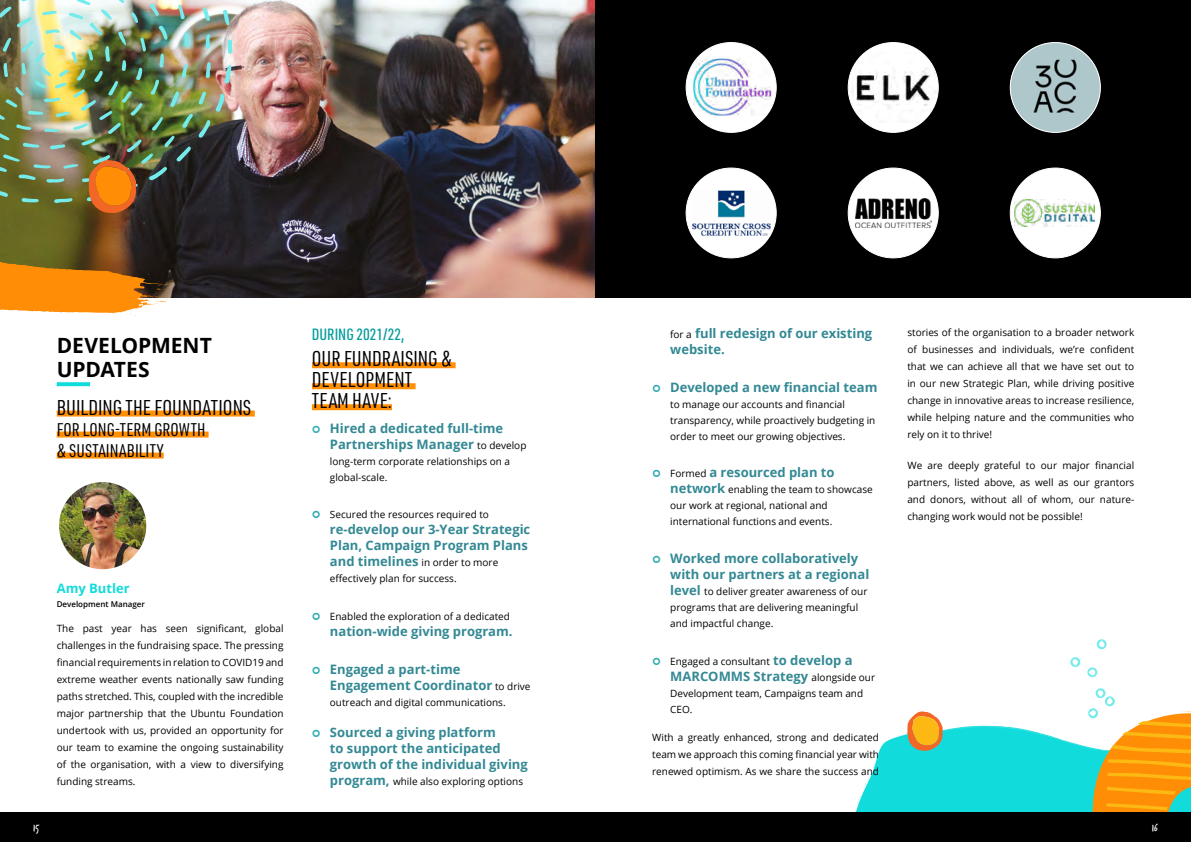
<style>
.page{position:relative;width:1191px;height:842px;background:#fff}
.page>*{position:absolute;margin:0;border:0;box-sizing:border-box;transform-origin:0 0}
.t1{font:21px/21px "URWDIN Cond";color:#000}
.t2{font:700 21px/24px "Open Sans";letter-spacing:-.005em;color:#000}
.t3{font:18px/21px "URWDIN Cond";color:#000}
.t4{font:500 16px "URWDIN Cond";color:#049d9d}
.t5{font:700 13px/16px "Open Sans";color:#338994}
.t6{font:700 13px "Open Sans";color:#12dbdb}
.t7{font:11px "Trash Hand";color:#fff}
.t8{font:10px/17px "Open Sans";color:#000}
.t9{font:600 8px "Open Sans";color:#000}
.s1{font-weight:400;font-size:10px;color:#000}
.s2{font-weight:700;font-size:13px;color:#338994}
</style>
<div class="page">
<img style="left:0;top:0;width:595px;height:298px">
<div style="left:595px;top:0;width:596px;height:298px;background:#000"></div>
<svg style="left:1087px;top:667px;width:10px;height:10px"></svg>
<svg style="left:1096px;top:639px;width:10px;height:10px"></svg>
<svg style="left:1070px;top:657px;width:10px;height:10px"></svg>
<svg style="left:855px;top:688px;width:336px;height:124px"></svg>
<div style="left:686px;top:43px;width:90px;height:89px;background:#fff;border-radius:50%"></div>
<img style="left:693px;top:59px;width:78px;height:57px">
<div style="left:848px;top:43px;width:90px;height:89px;background:#fff;border-radius:50%"></div>
<img style="left:849px;top:52px;width:89px;height:71px">
<img style="left:1010px;top:43px;width:90px;height:89px;border-radius:45px">
<div style="left:686px;top:168px;width:90px;height:90px;background:#fff;border-radius:50%"></div>
<img style="left:692px;top:190px;width:78px;height:46px">
<div style="left:848px;top:168px;width:90px;height:90px;background:#fff;border-radius:50%"></div>
<img style="left:855px;top:199px;width:76px;height:28px">
<div style="left:1010px;top:168px;width:90px;height:90px;background:#fff;border-radius:50%"></div>
<img style="left:1014px;top:199px;width:80px;height:28px">
<svg style="left:57px;top:382px;width:33px;height:4px"></svg>
<div style="left:57px;top:410px;width:198px;height:6px;background:#ff8f05"></div>
<div style="left:57px;top:431px;width:152px;height:6px;background:#ff8f05"></div>
<div style="left:57px;top:452px;width:107px;height:6px;background:#ff8f05"></div>
<div style="left:312px;top:362px;width:143px;height:6px;background:#ff8f05"></div>
<div style="left:312px;top:383px;width:103px;height:6px;background:#ff8f05"></div>
<div style="left:312px;top:404px;width:80px;height:6px;background:#ff8f05"></div>
<img style="left:58px;top:481px;width:89px;height:89px;border-radius:45px">
<div style="left:57px;top:480px;width:92px;height:92px;border:2px solid #fff;border-radius:50%"></div>
<div style="left:595px;top:812px;width:596px;height:30px;background:#000"></div>
<div style="left:0;top:812px;width:595px;height:30px;background:#000"></div>
<img style="left:0;top:0;width:233px;height:213px">
<svg style="left:0;top:252px;width:172px;height:64px;background:#c17e28"></svg>
<h1 class="t2" style="left:57px;top:335px;width:157px">DEVELOPMENT<br>UPDATES</h1>
<h1 class="t1" style="left:57px;top:397px;width:196px">BUILDING THE FOUNDATIONS</h1>
<h2 class="t3" style="left:57px;top:419px;width:150px">FOR LONG-TERM GROWTH &amp; SUSTAINABILITY</h2>
<h3 class="t6" style="left:57px;top:583px;width:74px">Amy Butler</h3>
<p class="t9" style="left:57px;top:598px;width:90px">Development Manager</p>
<p class="t8" style="left:57px;top:620px;width:228px;text-align:justify">The past year has seen significant, global challenges in the fundraising space. The pressing financial requirements in relation to COVID19 and extreme weather events nationally saw funding paths stretched. This, coupled with the incredible major partnership that the Ubuntu Foundation undertook with us, provided an opportunity for our team to examine the ongoing sustainability of the organisation, with a view to diversifying funding streams.</p>
<h3 class="t4" style="left:312px;top:328px;width:94px">DURING 2021/22,</h3>
<h1 class="t1" style="left:312px;top:348px;width:142px">OUR FUNDRAISING &amp;<br>DEVELOPMENT<br>TEAM HAVE:</h1>
<h3 class="t5" style="left:330px;top:421px;width:198px">Hired a dedicated full-time<br>Partnerships Manager <span class="s1">to develop</span></h3>
<p class="t8" style="left:330px;top:454px;width:181px;line-height:16px">long-term corporate relationships on a global-scale.</p>
<p class="t8" style="left:330px;top:507px;width:160px">Secured the resources required to</p>
<h3 class="t5" style="left:330px;top:523px;width:202px">re-develop our 3-Year Strategic<br>Plan, Campaign Program Plans</h3>
<p class="t8" style="left:330px;top:556px;width:170px;line-height:16px"><span class="s2">and timelines</span> in order to more effectively plan for success.</p>
<p class="t8" style="left:330px;top:609px;width:181px">Enabled the exploration of a dedicated</p>
<h3 class="t5" style="left:330px;top:624px;width:184px">nation-wide giving program.</h3>
<h3 class="t5" style="left:330px;top:662px;width:202px">Engaged a part-time<br>Engagement Coordinator <span class="s1">to drive</span></h3>
<p class="t8" style="left:330px;top:694px;width:177px">outreach and digital communications.</p>
<h3 class="t5" style="left:330px;top:726px;width:199px">Sourced a giving platform<br>to support the anticipated growth of the individual giving</h3>
<p class="t8" style="left:330px;top:774px;width:195px"><span class="s2">program,</span> while also exploring options</p>
<h3 class="t5" style="left:670px;top:327px;width:203px"><span class="s1">for a</span> full redesign of our existing website.</h3>
<h3 class="t5" style="left:670px;top:379px;width:209px">Developed a new financial team</h3>
<p class="t8" style="left:670px;top:396px;width:207px;line-height:16px">to manage our accounts and financial transparency, while proactively budgeting in order to meet our growing objectives.</p>
<h3 class="t5" style="left:670px;top:466px;width:166px"><span class="s1">Formed</span> a resourced plan to</h3>
<p class="t8" style="left:670px;top:483px;width:204px;line-height:16px"><span class="s2">network</span> enabling the team to showcase our work at regional, national and international functions and events.</p>
<h3 class="t5" style="left:670px;top:552px;width:201px">Worked more collaboratively with our partners at a regional</h3>
<p class="t8" style="left:670px;top:584px;width:199px;line-height:16px"><span class="s2">level</span> to deliver greater awareness of our programs that are delivering meaningful and impactful change.</p>
<p class="t8" style="left:670px;top:654px;width:184px">Engaged a consultant <span class="s2">to develop a</span></p>
<h3 class="t5" style="left:670px;top:669px;width:206px">MARCOMMS Strategy <span class="s1">alongside our</span></h3>
<p class="t8" style="left:670px;top:686px;width:194px;line-height:16px">Development team, Campaigns team and<br>CEO.</p>
<p class="t8" style="left:652px;top:730px;width:228px;text-align:justify">With a greatly enhanced, strong and dedicated team we approach this coming financial year with renewed optimism. As we share the success and</p>
<p class="t8" style="left:907px;top:325px;width:228px;text-align:justify">stories of the organisation to a broader network of businesses and individuals, we’re confident that we can achieve all that we have set out to in our new Strategic Plan, while driving positive change in innovative areas to increase resilience, while helping nature and the communities who rely on it to thrive!</p>
<p class="t8" style="left:907px;top:457px;width:228px;text-align:justify">We are deeply grateful to our major financial partners, listed above, as well as our grantors and donors, without all of whom, our nature&shy;changing work would not be possible!</p>
<p class="t7" style="left:33px;top:823px;width:8px">15</p>
<p class="t7" style="left:1152px;top:823px;width:7px">16</p>
</div>
